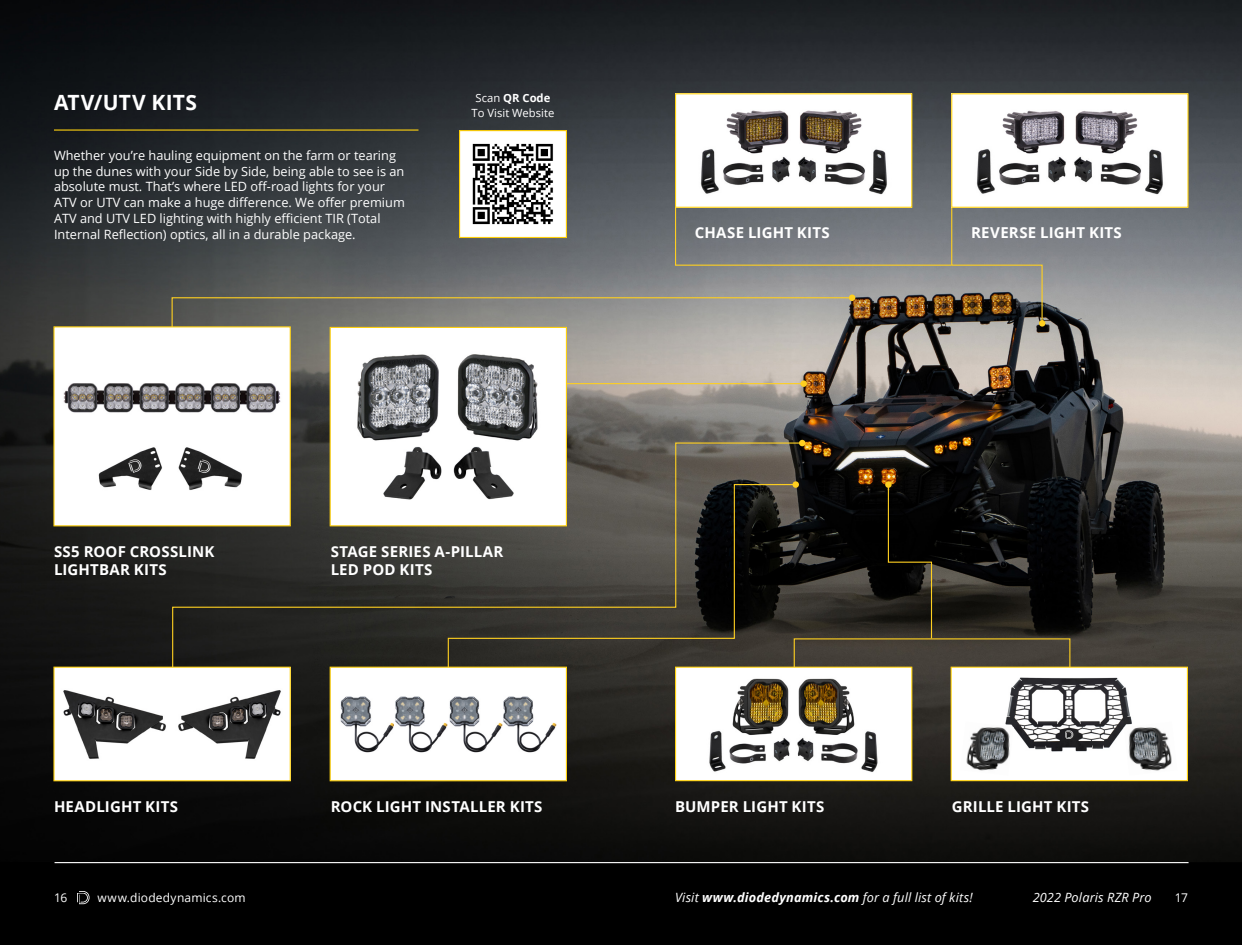
<style>
.page{position:relative;width:1242px;height:945px;background:#fff}
.page>*{position:absolute;margin:0;border:0;box-sizing:border-box;transform-origin:0 0}
.t1{font:700 21px "Open Sans";letter-spacing:.02em;color:#fff}
.t2{font:700 15px/18px "Open Sans";letter-spacing:.01em;color:#fff}
.t3{font:12.75px/15.8px "Open Sans";color:#fff}
.t4{font:italic 12.75px "Open Sans";letter-spacing:.01em;color:#fff}
.t5{font:12px "Open Sans";letter-spacing:.015em;color:#fff}
.t6{font:11.25px/14.2px "Open Sans";color:#fff;text-align:center}
.s1{font-weight:700}
</style>
<div class="page">
<img style="left:0;top:0;width:1242px;height:945px">
<img style="left:461px;top:132px;width:104px;height:74px">
<div style="left:459px;top:130px;width:108px;height:108px;border:1px solid #fdce07"></div>
<hr style="left:54px;top:129px;width:364px;height:2px;background:#fed110">
<svg style="left:77px;top:891px;width:13px;height:13px"></svg>
<hr style="left:434px;top:383px;width:371px;height:1px;background:#fecf20">
<div style="left:53px;top:326px;width:238px;height:200px;background:#fff;border:1px solid #fed110"></div>
<svg style="left:172px;top:442px;width:634px;height:237px;background:#46453f"></svg>
<img style="left:55px;top:669px;width:234px;height:110px">
<div style="left:53px;top:667px;width:238px;height:114px;border:1px solid #fed110"></div>
<div style="left:330px;top:327px;width:237px;height:199px;background:#fff;border:1px solid #fed110"></div>
<img style="left:357px;top:354px;width:181px;height:87px">
<img style="left:383px;top:446px;width:123px;height:54px">
<img style="left:63px;top:383px;width:218px;height:30px">
<img style="left:98px;top:442px;width:165px;height:55px">
<div style="left:1039px;top:320px;width:6px;height:7px;background:#fecf20;border-radius:50%"></div>
<img style="left:677px;top:95px;width:233px;height:111px">
<div style="left:675px;top:93px;width:237px;height:115px;border:1px solid #fed110"></div>
<div style="left:951px;top:667px;width:236px;height:114px;background:#fff"></div>
<img style="left:1005px;top:677px;width:127px;height:75px">
<div style="left:951px;top:667px;width:237px;height:114px;border:1px solid #fed110"></div>
<svg style="left:887px;top:485px;width:46px;height:154px;background:#17140c"></svg>
<div style="left:885px;top:481px;width:7px;height:7px;background:#fecf20;border-radius:50%"></div>
<svg style="left:171px;top:206px;width:872px;height:137px;background:#7e7e7b"></svg>
<div style="left:800px;top:380px;width:7px;height:7px;background:#fecf20;border-radius:50%"></div>
<svg style="left:799px;top:440px;width:6px;height:6px"></svg>
<svg style="left:447px;top:483px;width:351px;height:196px;background:#4a4740"></svg>
<div style="left:793px;top:481px;width:6px;height:7px;background:#fecf20;border-radius:50%"></div>
<img style="left:953px;top:95px;width:234px;height:111px">
<div style="left:951px;top:93px;width:238px;height:115px;border:1px solid #fed110"></div>
<div style="left:676px;top:667px;width:236px;height:114px;background:#fff"></div>
<img style="left:709px;top:678px;width:169px;height:94px">
<div style="left:675px;top:667px;width:237px;height:114px;border:1px solid #fed110"></div>
<img style="left:1124px;top:722px;width:48px;height:49px">
<img style="left:966px;top:722px;width:48px;height:49px">
<hr style="left:55px;top:862px;width:1134px;height:1px;background:#fff">
<div style="left:330px;top:667px;width:237px;height:114px;background:#fff;border:1px solid #fed110"></div>
<img style="left:340px;top:696px;width:217px;height:57px">
<h1 class="t1" style="left:54px;top:87px;width:145px">ATV/UTV KITS</h1>
<p class="t6" style="left:472px;top:91px;width:84px">Scan <span class="s1">QR Code<br></span>To Visit Website</p>
<p class="t3" style="left:54px;top:147px;width:352px">Whether you’re hauling equipment on the farm or tearing up the dunes with your Side by Side, being able to see is an absolute must. That’s where LED off-road lights for your ATV or UTV can make a huge difference. We offer premium ATV and UTV LED lighting with highly efficient TIR (Total Internal Reflection) optics, all in a durable package.</p>
<p class="t2" style="left:54px;top:543px;width:162px">SS5 ROOF CROSSLINK<br>LIGHTBAR KITS</p>
<p class="t2" style="left:331px;top:543px;width:174px">STAGE SERIES A-PILLAR<br>LED POD KITS</p>
<p class="t2" style="left:54px;top:797px;width:126px">HEADLIGHT KITS</p>
<p class="t2" style="left:331px;top:797px;width:213px">ROCK LIGHT INSTALLER KITS</p>
<p class="t5" style="left:54px;top:890px;width:15px">16</p>
<p class="t5" style="left:98px;top:890px;width:150px">www.diodedynamics.com</p>
<p class="t2" style="left:695px;top:223px;width:136px">CHASE LIGHT KITS</p>
<p class="t2" style="left:971px;top:223px;width:152px">REVERSE LIGHT KITS</p>
<p class="t2" style="left:675px;top:797px;width:151px">BUMPER LIGHT KITS</p>
<p class="t2" style="left:952px;top:797px;width:139px">GRILLE LIGHT KITS</p>
<p class="t4" style="left:675px;top:889px;width:299px">Visit <span class="s1">www.diodedynamics.com</span> for a full list of kits!</p>
<p class="t5" style="left:1175px;top:890px;width:15px">17</p>
<p class="t4" style="left:1033px;top:889px;width:120px">2022 Polaris RZR Pro</p>
</div>
